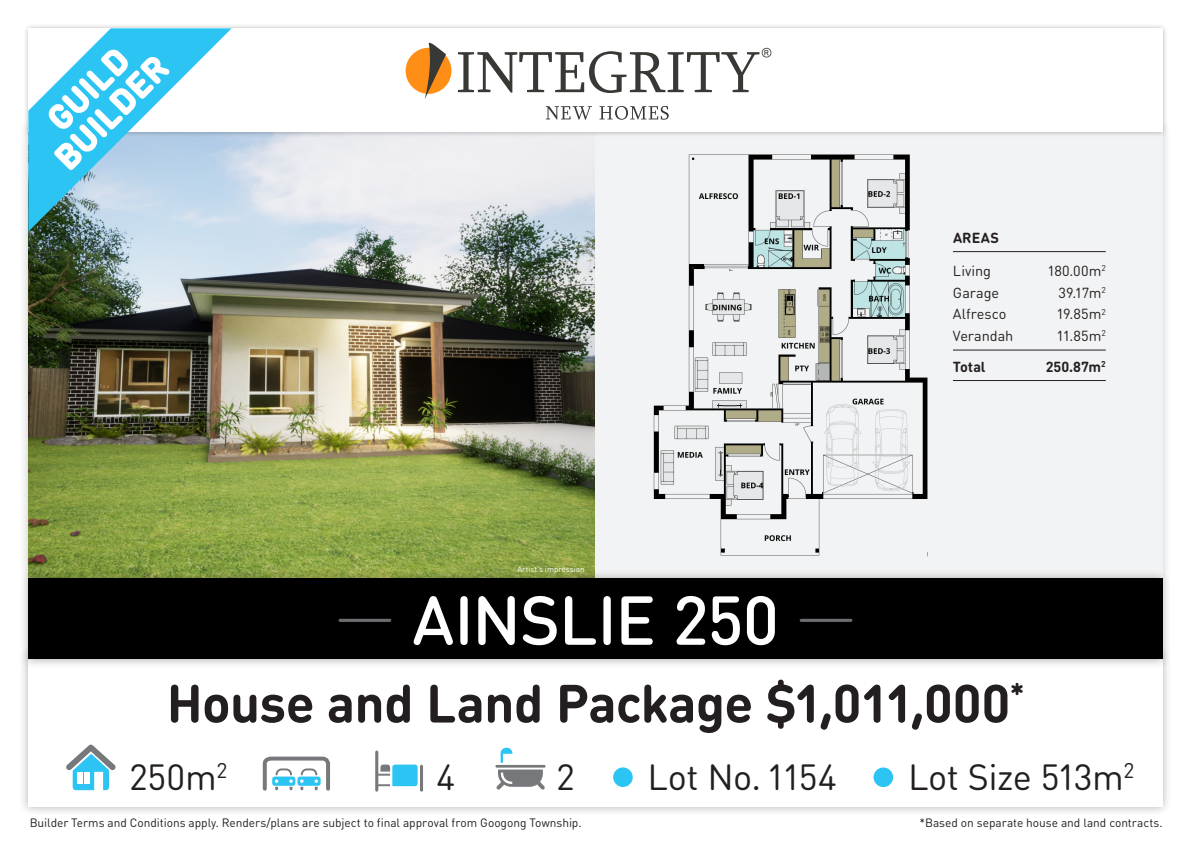
<style>
.page{position:relative;width:1191px;height:842px;background:#fff}
.page>*{position:absolute;margin:0;border:0;box-sizing:border-box;transform-origin:0 0}
.t1{font:500 68px "DIN Round OT";letter-spacing:-.02em;color:#fff}
.t2{font:700 53px "DIN Round OT";letter-spacing:-.015em;color:#231f20}
.t3{font:36px "DIN Round OT";letter-spacing:-.015em;color:#231f20}
.t4{font:900 36px/33px "DIN Round OT";color:#fff;text-align:center}
.t5{font:14.4px "DIN Round OT";color:#231f20}
.t6{font:700 14.4px "DIN Round OT";letter-spacing:.005em;color:#231f20}
.t7{font:12px "DIN Round OT";letter-spacing:-.005em;color:#231f20}
.t8{font:8px "DIN Round OT";color:#fff}
.s1{font-weight:300;color:#6c6d70}
.s2{font-size:60px;color:#2bc4f3}
</style>
<div class="page">
<div style="left:19px;top:644px;width:1153px;height:172px;background:#231f20;opacity:.35"></div>
<div style="left:28px;top:654px;width:1134px;height:153px;background:#fff"></div>
<svg style="left:262px;top:756px;width:68px;height:35px"></svg>
<svg style="left:66px;top:744px;width:50px;height:46px"></svg>
<hr style="left:420px;top:765px;width:3px;height:27px;background:#76787b;border-radius:2px">
<svg style="left:375px;top:750px;width:42px;height:42px"></svg>
<svg style="left:496px;top:769px;width:49px;height:21px"></svg>
<hr style="left:495px;top:765px;width:50px;height:3px;background:#76787b">
<svg style="left:500px;top:748px;width:12px;height:15px"></svg>
<img style="left:28px;top:137px;width:567px;height:432px">
<div style="left:595px;top:128px;width:567px;height:454px;background:#f2f3f4"></div>
<div style="left:19px;top:569px;width:1153px;height:100px;background:#231f20;opacity:.35"></div>
<div style="left:28px;top:578px;width:1134px;height:81px;background:#000"></div>
<div style="left:23px;top:23px;width:1145px;height:114px;background:#231f20;opacity:.35"></div>
<div style="left:28px;top:28px;width:1134px;height:104px;background:#fff"></div>
<div style="left:405px;top:48px;width:46px;height:46px;background:#ff8e16;border-radius:50%"></div>
<svg style="left:424px;top:42px;width:22px;height:57px"></svg>
<svg style="left:458px;top:48px;width:313px;height:45px"></svg>
<svg style="left:546px;top:106px;width:46px;height:14px"></svg>
<svg style="left:599px;top:106px;width:69px;height:14px"></svg>
<hr style="left:953px;top:251px;width:152px;height:1px;background:#231f20">
<hr style="left:953px;top:350px;width:152px;height:1px;background:#231f20">
<hr style="left:953px;top:380px;width:152px;height:1px;background:#231f20">
<svg style="left:28px;top:28px;width:204px;height:204px"></svg>
<img style="left:653px;top:154px;width:275px;height:402px">
<h3 class="t4" style="left:25px;top:128px;width:147px;rotate:-45deg">GUILD<br>BUILDER</h3>
<p class="t8" style="left:517px;top:564px;width:69px">Artist’s impression</p>
<h1 class="t1" style="left:335px;top:577px;width:522px"><span class="s1">—</span> AINSLIE 250 <span class="s1">—</span></h1>
<p class="t6" style="left:953px;top:228px;width:47px">AREAS</p>
<p class="t5" style="left:953px;top:262px;width:40px">Living</p>
<p class="t5" style="left:1047px;top:262px;width:60px">180.00m<sup>2</sup></p>
<p class="t5" style="left:953px;top:283px;width:48px">Garage</p>
<p class="t5" style="left:1058px;top:283px;width:49px">39.17m<sup>2</sup></p>
<p class="t5" style="left:953px;top:305px;width:55px">Alfresco</p>
<p class="t5" style="left:1056px;top:305px;width:51px">19.85m<sup>2</sup></p>
<p class="t5" style="left:953px;top:327px;width:62px">Verandah</p>
<p class="t5" style="left:1056px;top:327px;width:51px">11.85m<sup>2</sup></p>
<p class="t6" style="left:953px;top:357px;width:34px">Total</p>
<p class="t6" style="left:1045px;top:357px;width:61px">250.87m<sup>2</sup></p>
<h2 class="t2" style="left:166px;top:669px;width:859px">House and Land Package $1,011,000<sup>*</sup></h2>
<h3 class="t3" style="left:129px;top:755px;width:100px">250m<sup>2</sup></h3>
<h3 class="t3" style="left:436px;top:755px;width:20px">4</h3>
<h3 class="t3" style="left:556px;top:755px;width:579px">2 <span class="s2">•</span> Lot No. 1154 <span class="s2">•</span> Lot Size 513m<sup>2</sup></h3>
<p class="t7" style="left:919px;top:815px;width:245px">*Based on separate house and land contracts.</p>
<p class="t7" style="left:30px;top:815px;width:553px">Builder Terms and Conditions apply. Renders/plans are subject to final approval from Googong Township.</p>
</div>
